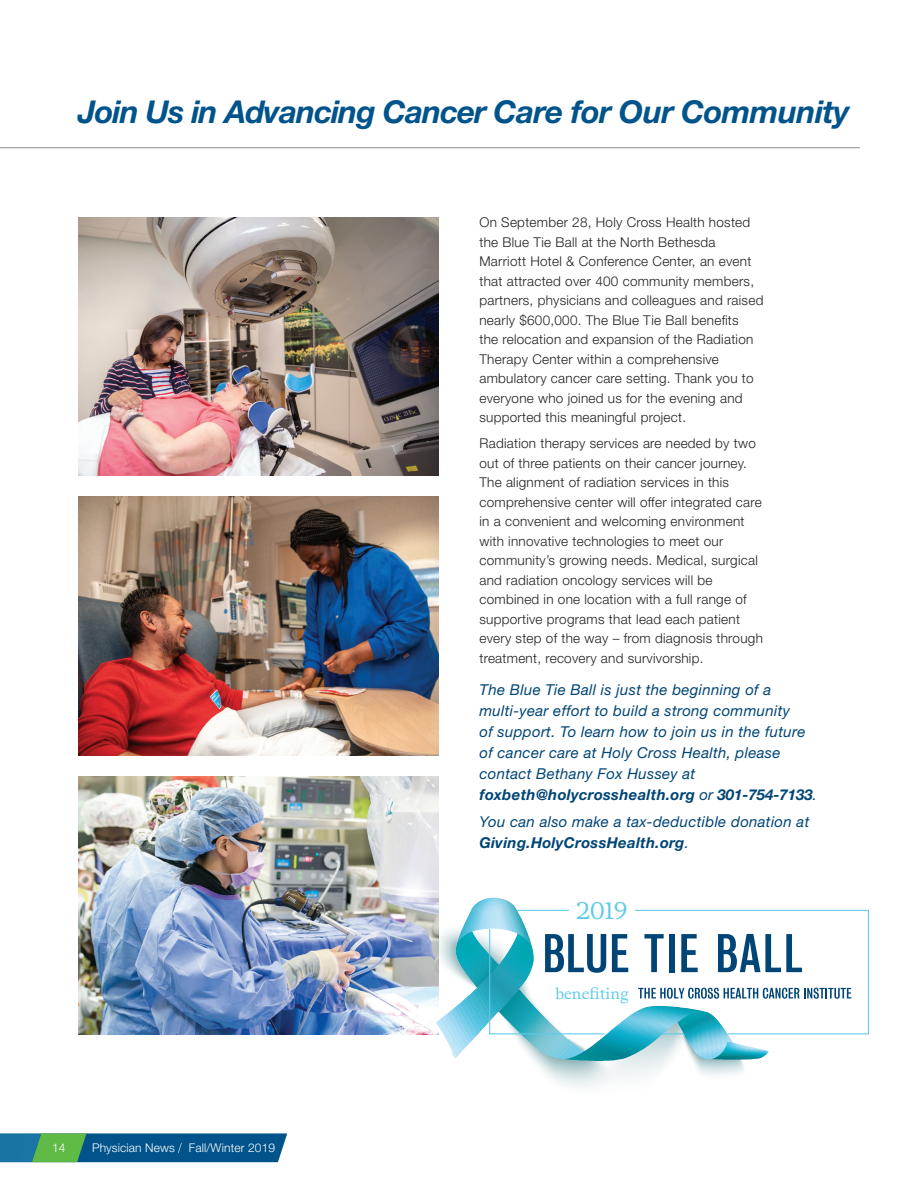
<style>
.page{position:relative;width:918px;height:1188px;background:#fff}
.page>*{position:absolute;margin:0;border:0;box-sizing:border-box;transform-origin:0 0}
.t1{font:italic 700 31.5px "Helvetica Neue LT Std";letter-spacing:-.03em;color:#00548b}
.t2{font:24px "Adriane Text";color:#5dcbe9}
.body{font:italic 15px/21px "Helvetica Neue LT Std";letter-spacing:.02em;color:#004576}
.t3{font:15px "Adriane Text";color:#5dcbe9}
.body-2{font:300 13.5px/19.5px "Helvetica Neue LT Std";letter-spacing:.02em;color:#231f20}
.t4{font:300 12px "Helvetica Neue LT Std";letter-spacing:.01em;color:#fff}
.s1{font-weight:700}
</style>
<div class="page">
<svg style="left:0;top:1133px;width:287px;height:29px;background:#196d86"></svg>
<img style="left:78px;top:217px;width:360px;height:259px">
<img style="left:78px;top:497px;width:360px;height:258px">
<img style="left:78px;top:776px;width:360px;height:258px">
<hr style="left:868px;top:910px;width:1px;height:124px;background:#5dcbe9">
<img style="left:693px;top:1061px;width:51px;height:15px">
<img style="left:426px;top:922px;width:10px;height:70px">
<img style="left:436px;top:898px;width:333px;height:163px">
<svg style="left:545px;top:934px;width:61px;height:39px"></svg>
<svg style="left:612px;top:934px;width:16px;height:38px"></svg>
<svg style="left:644px;top:934px;width:20px;height:38px"></svg>
<div style="left:669px;top:934px;width:6px;height:38px;background:#004576"></div>
<svg style="left:681px;top:934px;width:17px;height:38px"></svg>
<svg style="left:718px;top:934px;width:84px;height:38px"></svg>
<svg style="left:638px;top:988px;width:213px;height:11px"></svg>
<hr style="left:489px;top:929px;width:1px;height:105px;background:#5dcbe9">
<hr style="left:489px;top:1033px;width:116px;height:1px;background:#5dcbe9">
<hr style="left:518px;top:910px;width:51px;height:1px;background:#5dcbe9">
<hr style="left:635px;top:910px;width:234px;height:1px;background:#5dcbe9">
<hr style="left:727px;top:1033px;width:142px;height:1px;background:#5dcbe9">
<svg style="left:662px;top:1033px;width:21px;height:1px"></svg>
<hr style="left:0;top:147px;width:860px;height:1px;background:#878b91">
<p class="t1" style="left:78px;top:92px;width:773px">Join Us in Advancing Cancer Care for Our Community</p>
<p class="body-2" style="left:479px;top:212px;width:285px">On September 28, Holy Cross Health hosted the Blue Tie Ball at the North Bethesda Marriott Hotel &amp; Conference Center, an event that attracted over 400 community members, partners, physicians and colleagues and raised nearly $600,000. The Blue Tie Ball benefits<br>the relocation and expansion of the Radiation Therapy Center within a comprehensive ambulatory cancer care setting. Thank you to everyone who joined us for the evening and supported this meaningful project.</p>
<p class="body-2" style="left:479px;top:433px;width:285px">Radiation therapy services are needed by two out of three patients on their cancer journey.<br>The alignment of radiation services in this comprehensive center will offer integrated care in a convenient and welcoming environment with innovative technologies to meet our community’s growing needs. Medical, surgical and radiation oncology services will be combined in one location with a full range of supportive programs that lead each patient every step of the way – from diagnosis through treatment, recovery and survivorship.</p>
<p class="body" style="left:479px;top:679px;width:339px">The Blue Tie Ball is just the beginning of a multi-year effort to build a strong community<br>of support. To learn how to join us in the future of cancer care at Holy Cross Health, please contact Bethany Fox Hussey at <span class="s1">foxbeth@holycrosshealth.org</span> or <span class="s1">301-754-7133</span>.</p>
<p class="body" style="left:479px;top:811px;width:332px">You can also make a tax-deductible donation at<br><span class="s1">Giving.HolyCrossHealth.org</span>.</p>
<p class="t2" style="left:576px;top:894px;width:53px">2019</p>
<p class="t4" style="left:52px;top:1140px;width:15px">14</p>
<p class="t4" style="left:92px;top:1140px;width:185px">Physician News Fall/Winter 2019</p>
<p class="t3" style="left:556px;top:983px;width:75px">benefiting</p>
</div>
